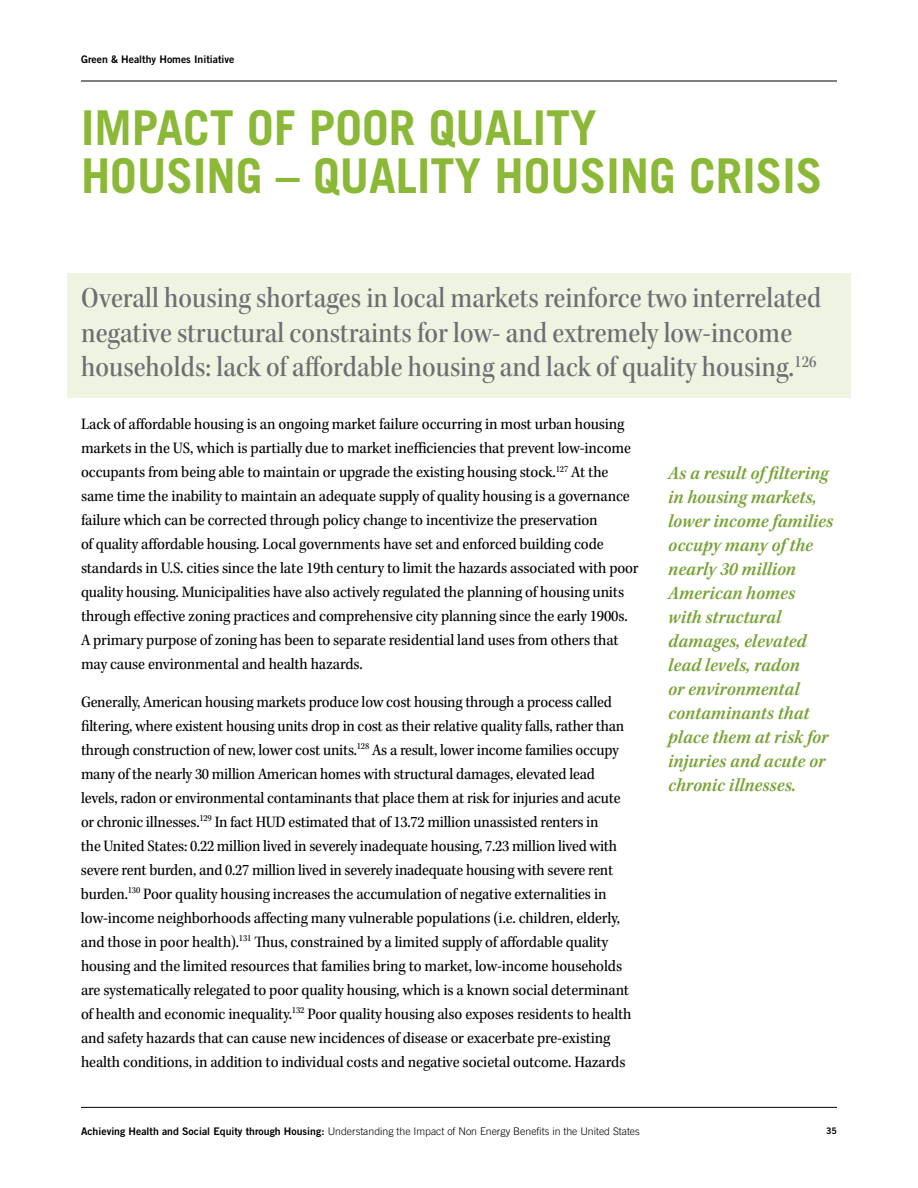
<style>
.page{position:relative;width:918px;height:1188px;background:#fff}
.page>*{position:absolute;margin:0;border:0;box-sizing:border-box;transform-origin:0 0}
.t1{font:700 48px/48px "Trade Gothic";color:#8bb836}
.t2{font:30px/34.5px "Kepler Std Medium Scn Subh";color:#6d6e71}
.t3{font:19.5px/24px "Kepler Std Semibold Scn It";color:#78a236}
.t4{font:16.5px/24px "Kepler Std Scn";letter-spacing:-.01em;color:#000}
.t5{font:300 10.5px "Trade Gothic";color:#000}
.t6{font:10.5px "Trade Gothic Bold Two";color:#000}
.t7{font:9px "Trade Gothic Bold Two";color:#000}
.s1{font-family:"Trade Gothic Bold Two";font-weight:400}
</style>
<div class="page">
<hr style="left:81px;top:81px;width:756px;height:1px;background:#000">
<hr style="left:81px;top:1107px;width:756px;height:1px;background:#000">
<div style="left:68px;top:273px;width:783px;height:124px;background:#eef4e1"></div>
<p class="t6" style="left:81px;top:52px;width:155px">Green &amp; Healthy Homes Initiative</p>
<h1 class="t1" style="left:81px;top:103px;width:743px">IMPACT OF POOR QUALITY<br>HOUSING – QUALITY HOUSING CRISIS</h1>
<h2 class="t2" style="left:81px;top:281px;width:742px">Overall housing shortages in local markets reinforce two interrelated negative structural constraints for low- and extremely low-income households: lack of affordable housing and lack of quality housing.<sup>126</sup></h2>
<p class="t4" style="left:81px;top:413px;width:559px">Lack of affordable housing is an ongoing market failure occurring in most urban housing markets in the US, which is partially due to market inefficiencies that prevent low-income occupants from being able to maintain or upgrade the existing housing stock.<sup>127</sup> At the same time the inability to maintain an adequate supply of quality housing is a governance failure which can be corrected through policy change to incentivize the preservation<br>of quality affordable housing. Local governments have set and enforced building code standards in U.S. cities since the late 19th century to limit the hazards associated with poor quality housing. Municipalities have also actively regulated the planning of housing units through effective zoning practices and comprehensive city planning since the early 1900s.<br>A primary purpose of zoning has been to separate residential land uses from others that may cause environmental and health hazards.</p>
<p class="t4" style="left:81px;top:690px;width:552px">Generally, American housing markets produce low cost housing through a process called filtering, where existent housing units drop in cost as their relative quality falls, rather than through construction of new, lower cost units.<sup>128</sup> As a result, lower income families occupy many of the nearly 30 million American homes with structural damages, elevated lead levels, radon or environmental contaminants that place them at risk for injuries and acute or chronic illnesses.<sup>129</sup> In fact HUD estimated that of 13.72 million unassisted renters in<br>the United States: 0.22 million lived in severely inadequate housing, 7.23 million lived with severe rent burden, and 0.27 million lived in severely inadequate housing with severe rent burden.<sup>130</sup> Poor quality housing increases the accumulation of negative externalities in low-income neighborhoods affecting many vulnerable populations (i.e. children, elderly, and those in poor health).<sup>131</sup> Thus, constrained by a limited supply of affordable quality housing and the limited resources that families bring to market, low-income households are systematically relegated to poor quality housing, which is a known social determinant of health and economic inequality.<sup>132</sup> Poor quality housing also exposes residents to health and safety hazards that can cause new incidences of disease or exacerbate pre-existing health conditions, in addition to individual costs and negative societal outcome. Hazards</p>
<p class="t5" style="left:81px;top:1125px;width:560px"><span class="s1">Achieving Health and Social Equity through Housing:</span> Understanding the Impact of Non Energy Benefits in the United States</p>
<p class="t3" style="left:668px;top:461px;width:167px">As a result of filtering in housing markets, lower income families occupy many of the nearly 30 million<br>American homes with structural damages, elevated lead levels, radon<br>or environmental contaminants that place them at risk for injuries and acute or chronic illnesses.</p>
<p class="t7" style="left:826px;top:1125px;width:12px">35</p>
</div>
